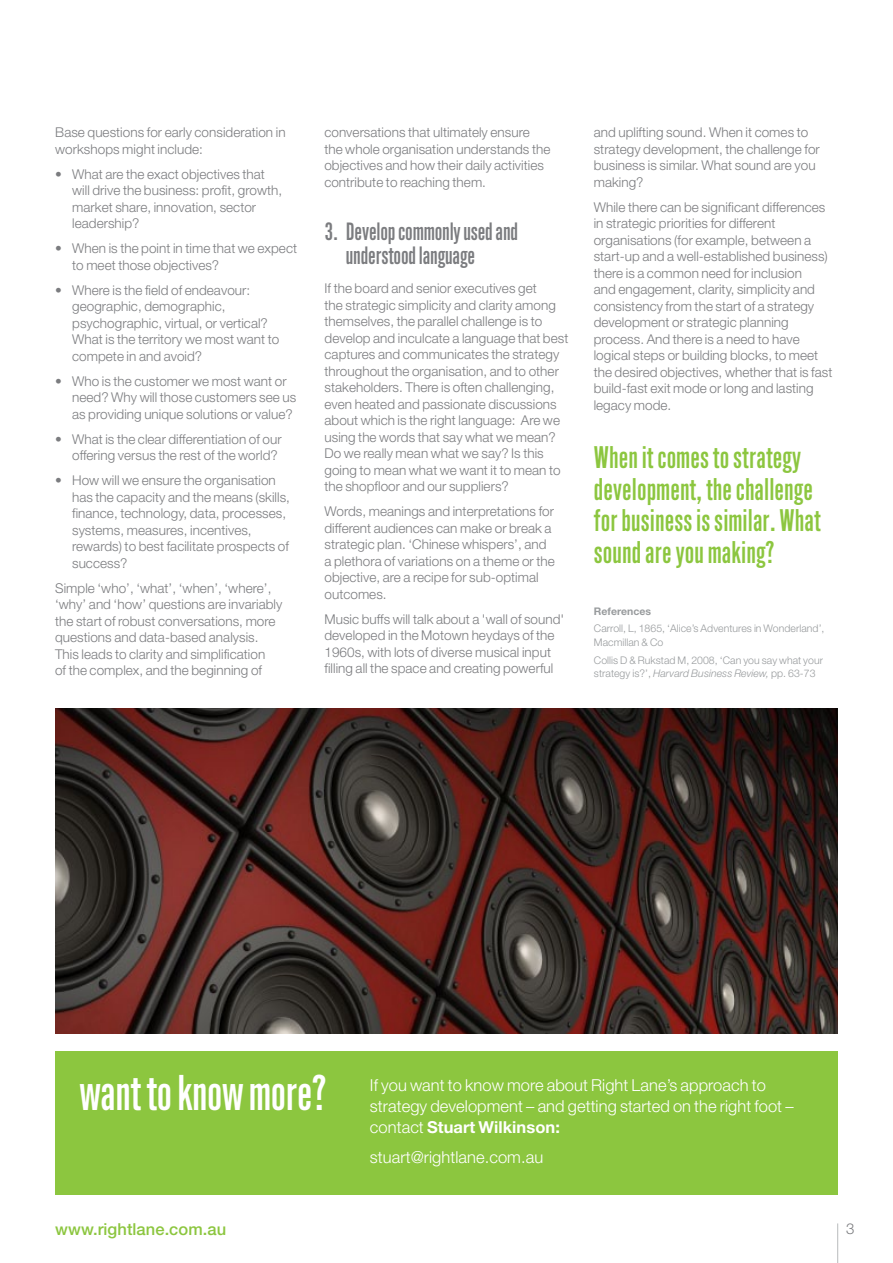
<style>
.page{position:relative;width:893px;height:1263px;background:#fff}
.page>*{position:absolute;margin:0;border:0;box-sizing:border-box;transform-origin:0 0}
.t1{font:48px "Cg Alpin Gth No 1";letter-spacing:-.005em;color:#fff}
.t2{font:30px/31.5px "Cg Alpin Gth No 1";letter-spacing:.005em;color:#8cc63f}
.t3{font:24px/24px "Cg Alpin Gth No 1";letter-spacing:-.005em;color:#7b7c7f}
.t4{font:300 16.5px/21px "Helvetica Neue LT Std";letter-spacing:.005em;color:#fff}
.t5{font:500 16.5px "Helvetica Neue LT Std";letter-spacing:.005em;color:#8cc63f}
.t6{font:300 15px "Helvetica Neue LT Std";color:#7b7c7f}
.t7{font:300 13.5px/16.5px "Helvetica Neue LT Std";letter-spacing:.005em;color:#7b7c7f}
.t8{font:300 10.5px/13.5px "Helvetica Neue LT Std";letter-spacing:.005em;color:#989b9d}
.t9{font:700 10.5px "Helvetica Neue LT Std";letter-spacing:.005em;color:#989b9d}
.s1{font-style:italic}
.s2{font-weight:700}
</style>
<div class="page">
<hr style="left:837px;top:1223px;width:1px;height:40px;background:#b9bbbd">
<div style="left:55px;top:1051px;width:783px;height:144px;background:#8cc63f"></div>
<img style="left:55px;top:708px;width:783px;height:325px">
<p class="t7" style="left:55px;top:124px;width:232px">Base questions for early consideration in workshops might include:</p>
<p class="t7" style="left:72px;top:165px;width:212px;text-indent:-17px">• What are the exact objectives that will drive the business: profit, growth, market share, innovation, sector leadership?</p>
<p class="t7" style="left:72px;top:240px;width:226px;text-indent:-17px">• When is the point in time that we expect to meet those objectives?</p>
<p class="t7" style="left:72px;top:281px;width:208px;text-indent:-17px">• Where is the field of endeavour: geographic, demographic, psychographic, virtual, or vertical?<br>What is the territory we most want to compete in and avoid?</p>
<p class="t7" style="left:72px;top:372px;width:226px;text-indent:-17px">• Who is the customer we most want or need? Why will those customers see us as providing unique solutions or value?</p>
<p class="t7" style="left:55px;top:430px;width:228px;text-align:right">• What is the clear differentiation of our offering versus the rest of the world?</p>
<p class="t7" style="left:72px;top:472px;width:219px;text-indent:-17px">• How will we ensure the organisation has the capacity and the means (skills, finance, technology, data, processes, systems, measures, incentives, rewards) to best facilitate prospects of success?</p>
<p class="t7" style="left:55px;top:579px;width:229px">Simple ‘who’, ‘what’, ‘when’, ‘where’, ‘why’ and ‘how’ questions are invariably the start of robust conversations, more questions and data-based analysis.<br>This leads to clarity and simplification<br>of the complex, and the beginning of</p>
<p class="t7" style="left:324px;top:124px;width:228px">conversations that ultimately ensure the whole organisation understands the objectives and how their daily activities contribute to reaching them.</p>
<h3 class="t3" style="left:346px;top:220px;width:174px;text-indent:-21px">3. Develop commonly used and understood language</h3>
<p class="t7" style="left:324px;top:280px;width:245px">If the board and senior executives get<br>the strategic simplicity and clarity among themselves, the parallel challenge is to develop and inculcate a language that best captures and communicates the strategy throughout the organisation, and to other stakeholders. There is often challenging, even heated and passionate discussions about which is the right language: Are we using the words that say what we mean?<br>Do we really mean what we say? Is this going to mean what we want it to mean to the shopfloor and our suppliers?</p>
<p class="t7" style="left:324px;top:503px;width:232px">Words, meanings and interpretations for different audiences can make or break a strategic plan. ‘Chinese whispers’, and a plethora of variations on a theme or the objective, are a recipe for sub-optimal outcomes.</p>
<p class="t7" style="left:324px;top:610px;width:241px">Music buffs will talk about a 'wall of sound' developed in the Motown heydays of the 1960s, with lots of diverse musical input filling all the space and creating powerful</p>
<p class="t7" style="left:594px;top:124px;width:228px">and uplifting sound. When it comes to strategy development, the challenge for business is similar. What sound are you making?</p>
<p class="t7" style="left:594px;top:198px;width:240px">While there can be significant differences in strategic priorities for different organisations (for example, between a start-up and a well-established business) there is a common need for inclusion<br>and engagement, clarity, simplicity and consistency from the start of a strategy development or strategic planning process. And there is a need to have logical steps or building blocks, to meet the desired objectives, whether that is fast build-fast exit mode or long and lasting legacy mode.</p>
<h2 class="t2" style="left:594px;top:442px;width:228px">When it comes to strategy development, the challenge for business is similar. What sound are you making?</h2>
<p class="t9" style="left:594px;top:604px;width:59px">References</p>
<p class="t8" style="left:594px;top:622px;width:232px">Carroll, L, 1865, ‘Alice’s Adventures in Wonderland’,<br>Macmillan &amp; Co</p>
<p class="t8" style="left:594px;top:653px;width:231px">Collis D &amp; Rukstad M, 2008, ‘Can you say what your strategy is?’, <span class="s1">Harvard Business Review,</span> pp. 63-73</p>
<h1 class="t1" style="left:79px;top:1064px;width:249px">want to know more?</h1>
<p class="t4" style="left:370px;top:1074px;width:425px">If you want to know more about Right Lane’s approach to strategy development – and getting started on the right foot – contact <span class="s2">Stuart Wilkinson:</span></p>
<p class="t4" style="left:370px;top:1146px;width:175px">stuart@rightlane.com.au</p>
<p class="t5" style="left:55px;top:1219px;width:172px">www.rightlane.com.au</p>
<p class="t6" style="left:846px;top:1219px;width:10px">3</p>
</div>
